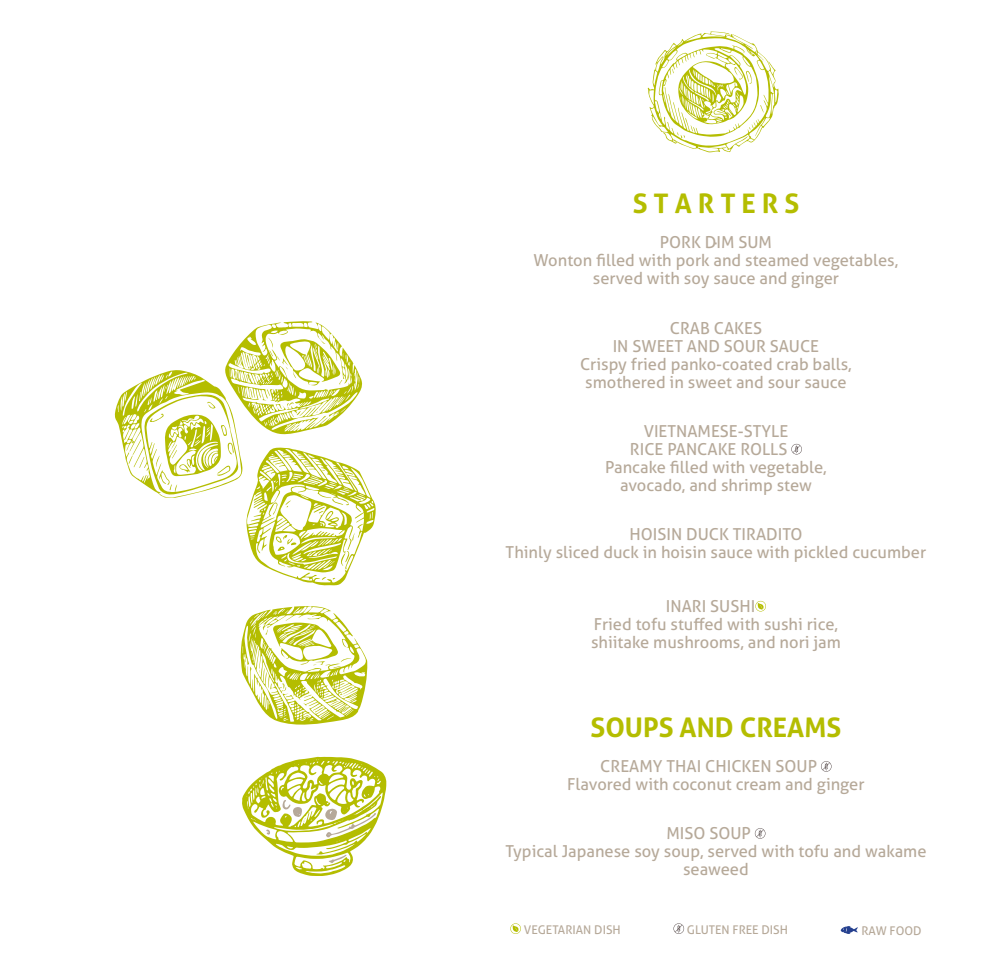
<style>
.page{position:relative;width:1000px;height:978px;background:#fff}
.page>*{position:absolute;margin:0;border:0;box-sizing:border-box;transform-origin:0 0}
.t1{font:700 27px "Aller";color:#b4bd00}
.t2{font:16.5px/18px "Aller";color:#b6a999;text-align:center}
.t3{font:12px "Aller";color:#b6a999}
</style>
<div class="page">
<svg style="left:791px;top:444px;width:10px;height:10px"></svg>
<svg style="left:755px;top:601px;width:10px;height:10px"></svg>
<svg style="left:240px;top:606px;width:127px;height:119px"></svg>
<svg style="left:115px;top:321px;width:261px;height:265px"></svg>
<svg style="left:647px;top:31px;width:131px;height:122px"></svg>
<svg style="left:510px;top:923px;width:11px;height:11px"></svg>
<svg style="left:673px;top:923px;width:11px;height:11px"></svg>
<svg style="left:840px;top:926px;width:18px;height:8px"></svg>
<svg style="left:242px;top:757px;width:144px;height:119px"></svg>
<svg style="left:821px;top:761px;width:10px;height:11px"></svg>
<svg style="left:754px;top:828px;width:11px;height:11px"></svg>
<h1 class="t1" style="left:632px;top:188px;width:168px">S T A R T E R S</h1>
<p class="t2" style="left:659px;top:234px;width:114px">PORK DIM SUM</p>
<p class="t2" style="left:533px;top:234px;width:366px">·<br>Wonton filled with pork and steamed vegetables, served with soy sauce and ginger</p>
<p class="t2" style="left:580px;top:319px;width:273px">CRAB CAKES<br>IN SWEET AND SOUR SAUCE<br>Crispy fried panko-coated crab balls, smothered in sweet and sour sauce</p>
<p class="t2" style="left:643px;top:422px;width:146px">VIETNAMESE-STYLE</p>
<p class="t2" style="left:629px;top:440px;width:159px">RICE PANCAKE ROLLS</p>
<p class="t2" style="left:605px;top:458px;width:223px">Pancake filled with vegetable,</p>
<p class="t2" style="left:620px;top:476px;width:193px">avocado, and shrimp stew</p>
<p class="t2" style="left:505px;top:525px;width:422px">HOISIN DUCK TIRADITO<br>Thinly sliced duck in hoisin sauce with pickled cucumber</p>
<p class="t2" style="left:591px;top:597px;width:251px;text-align:left;text-indent:75px">INARI SUSHI<br>Fried tofu stuffed with sushi rice, shiitake mushrooms, and nori jam</p>
<h1 class="t1" style="left:590px;top:711px;width:252px">SOUPS AND CREAMS</h1>
<p class="t2" style="left:567px;top:757px;width:299px;text-align:left;text-indent:33px">CREAMY THAI CHICKEN SOUP<br>Flavored with coconut cream and ginger</p>
<p class="t2" style="left:666px;top:824px;width:86px">MISO SOUP</p>
<p class="t2" style="left:505px;top:842px;width:422px">Typical Japanese soy soup, served with tofu and wakame</p>
<p class="t2" style="left:683px;top:860px;width:67px">seaweed</p>
<p class="t3" style="left:523px;top:923px;width:98px">VEGETARIAN DISH</p>
<p class="t3" style="left:686px;top:923px;width:103px">GLUTEN FREE DISH</p>
<p class="t3" style="left:861px;top:924px;width:62px">RAW FOOD</p>
</div>
